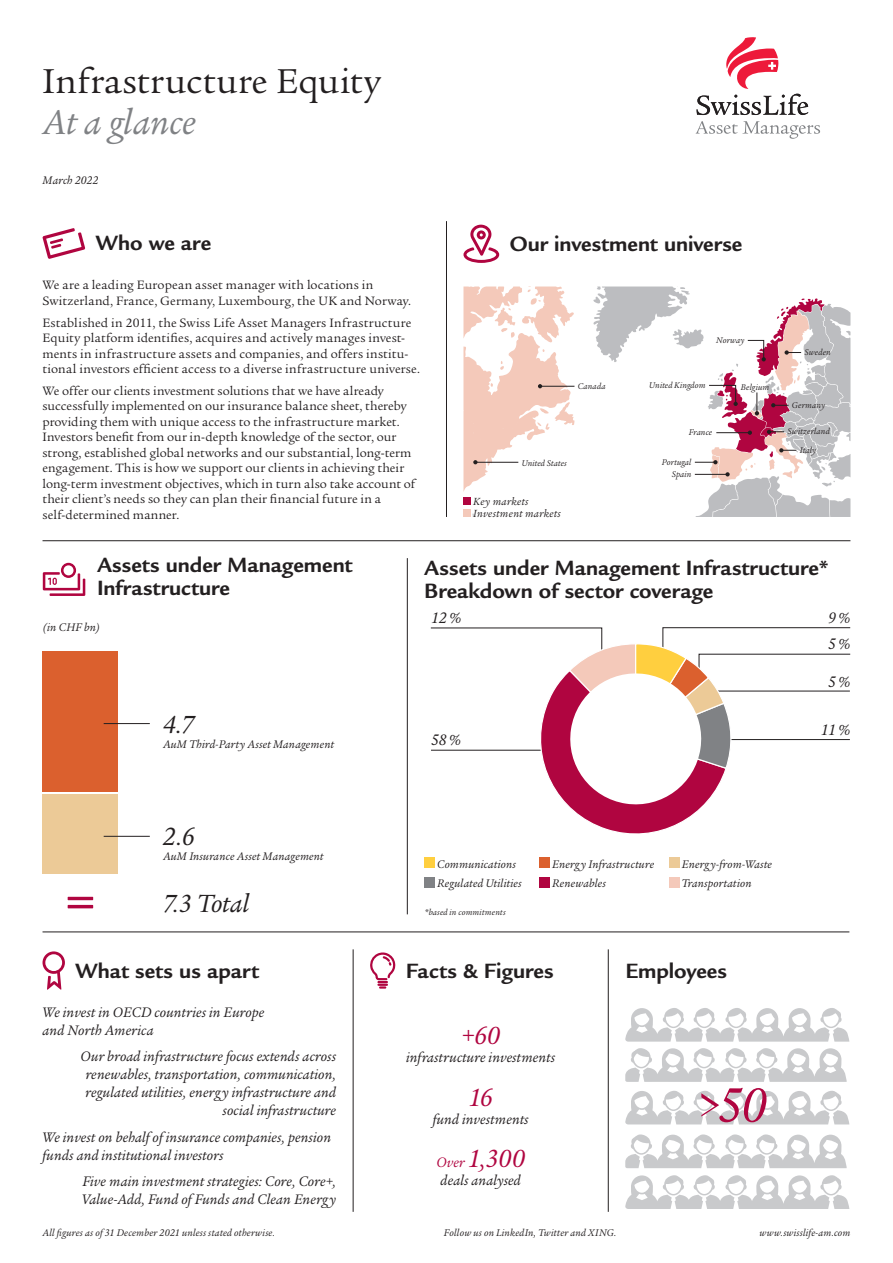
<style>
.page{position:relative;width:893px;height:1263px;background:#fff}
.page>*{position:absolute;margin:0;border:0;box-sizing:border-box;transform-origin:0 0}
.t1{font:italic 52.5px "Legacy Serif Std";color:#b00540}
.t2{font:37.5px "Legacy Serif Std";letter-spacing:.01em;color:#231f20}
.t3{font:italic 37.5px "Legacy Serif Std";letter-spacing:-.005em;color:#808285}
.t4{font:italic 27px "Legacy Serif Std";letter-spacing:-.01em;color:#b00540}
.t5{font:italic 27px "Legacy Serif Std";color:#231f20}
.t6{font:700 22.5px/22.5px "Legacy Sans Std";color:#231f20}
.t7{font:italic 16.5px/26.5px "Legacy Serif Std";color:#231f20}
.t8{font:italic 15px/18px "Legacy Serif Std";letter-spacing:.005em;color:#231f20}
.t9{font:13.2px/15.5px "Legacy Serif Std";letter-spacing:.01em;color:#231f20}
.t10{font:italic 12px "Legacy Serif Std";letter-spacing:.015em;color:#231f20}
.t11{font:italic 11.25px/12.3px "Legacy Serif Std";letter-spacing:.03em;color:#231f20}
.t12{font:italic 10.5px "Legacy Serif Std";letter-spacing:.02em;color:#231f20}
.t13{font:italic 9px/18.5px "Legacy Serif Std";letter-spacing:.015em;color:#231f20;text-align:center}
.s1{font-size:15px}
</style>
<div class="page">
<svg style="left:695px;top:37px;width:126px;height:102px"></svg>
<hr style="left:43px;top:540px;width:807px;height:1px;background:#231f20">
<hr style="left:43px;top:931px;width:806px;height:1px;background:#231f20">
<svg style="left:42px;top:228px;width:43px;height:31px"></svg>
<hr style="left:446px;top:221px;width:1px;height:296px;background:#231f20">
<hr style="left:407px;top:558px;width:1px;height:356px;background:#231f20">
<hr style="left:353px;top:949px;width:1px;height:263px;background:#231f20">
<hr style="left:608px;top:949px;width:1px;height:263px;background:#231f20">
<svg style="left:430px;top:627px;width:421px;height:207px"></svg>
<svg style="left:43px;top:951px;width:22px;height:39px"></svg>
<div style="left:43px;top:794px;width:75px;height:80px;background:#ecca97"></div>
<div style="left:43px;top:651px;width:75px;height:141px;background:#db602e"></div>
<hr style="left:104px;top:836px;width:46px;height:1px;background:#231f20">
<svg style="left:43px;top:563px;width:42px;height:33px"></svg>
<hr style="left:68px;top:897px;width:25px;height:3px;background:#b00540">
<hr style="left:68px;top:905px;width:25px;height:3px;background:#b00540">
<hr style="left:104px;top:723px;width:46px;height:1px;background:#231f20">
<svg style="left:625px;top:1090px;width:224px;height:34px"></svg>
<svg style="left:625px;top:1008px;width:224px;height:74px"></svg>
<svg style="left:625px;top:1134px;width:224px;height:75px"></svg>
<svg style="left:463px;top:225px;width:36px;height:38px"></svg>
<svg style="left:370px;top:952px;width:26px;height:37px"></svg>
<svg style="left:463px;top:286px;width:112px;height:206px"></svg>
<hr style="left:541px;top:386px;width:33px;height:1px;background:#231f20">
<hr style="left:476px;top:462px;width:42px;height:1px;background:#231f20">
<svg style="left:593px;top:286px;width:258px;height:231px"></svg>
<div style="left:425px;top:858px;width:10px;height:10px;background:#ffcf3f"></div>
<div style="left:539px;top:858px;width:11px;height:10px;background:#db602e"></div>
<div style="left:669px;top:858px;width:10px;height:10px;background:#ecca97"></div>
<div style="left:425px;top:877px;width:10px;height:10px;background:#808285"></div>
<div style="left:539px;top:877px;width:11px;height:10px;background:#b00540"></div>
<div style="left:669px;top:877px;width:10px;height:10px;background:#f4c9ba"></div>
<div style="left:463px;top:497px;width:8px;height:8px;background:#b00540"></div>
<div style="left:463px;top:510px;width:8px;height:7px;background:#f4c9ba"></div>
<h2 class="t2" style="left:43px;top:60px;width:340px">Infrastructure Equity</h2>
<h2 class="t3" style="left:43px;top:101px;width:155px">At a glance</h2>
<p class="t10" style="left:43px;top:173px;width:58px">March 2022</p>
<h3 class="t6" style="left:96px;top:231px;width:117px">Who we are</h3>
<p class="t9" style="left:43px;top:278px;width:370px">We are a leading European asset manager with locations in<br>Switzerland, France, Germany, Luxembourg, the UK and Norway.</p>
<p class="t9" style="left:43px;top:315px;width:379px">Established in 2011, the Swiss Life Asset Managers Infrastructure Equity platform identifies, acquires and actively manages invest&shy;ments in infrastructure assets and companies, and offers institu&shy;tional investors efficient access to a diverse infrastructure universe.</p>
<p class="t9" style="left:42px;top:383px;width:374px">We offer our clients investment solutions that we have already successfully implemented on our insurance balance sheet, thereby providing them with unique access to the infrastructure market.<br>Investors benefit from our in-depth knowledge of the sector, our strong, established global networks and our substantial, long-term engagement. This is how we support our clients in achieving their long-term investment objectives, which in turn also take account of their client’s needs so they can plan their financial future in a self-determined manner.</p>
<h3 class="t6" style="left:510px;top:232px;width:234px">Our investment universe</h3>
<p class="t13" style="left:578px;top:377px;width:29px">Canada</p>
<p class="t13" style="left:522px;top:454px;width:47px">United States</p>
<p class="t11" style="left:473px;top:495px;width:89px">Key markets<br>Investment markets</p>
<p class="t13" style="left:716px;top:331px;width:30px">Norway</p>
<p class="t13" style="left:649px;top:376px;width:58px">United Kingdom</p>
<p class="t13" style="left:689px;top:423px;width:25px">France</p>
<p class="t13" style="left:662px;top:456px;width:31px;line-height:12.1px;text-align:right">Portugal<br>Spain</p>
<p class="t13" style="left:741px;top:378px;width:30px">Belgium</p>
<p class="t13" style="left:804px;top:343px;width:28px">Sweden</p>
<p class="t13" style="left:792px;top:396px;width:35px">Germany</p>
<p class="t13" style="left:787px;top:422px;width:44px">Switzerland<br>Italy</p>
<h3 class="t6" style="left:97px;top:554px;width:257px">Assets under Management<br>Infrastructure</h3>
<h3 class="t6" style="left:424px;top:557px;width:407px">Assets under Management Infrastructure*<br>Breakdown of sector coverage</h3>
<p class="t10" style="left:43px;top:621px;width:59px">(in CHF bn)</p>
<p class="t7" style="left:431px;top:605px;width:32px">12%</p>
<p class="t7" style="left:828px;top:605px;width:24px">9%<br>5%</p>
<h3 class="t5" style="left:163px;top:710px;width:33px">4.7</h3>
<p class="t10" style="left:163px;top:737px;width:173px">AuM Third-Party Asset Management</p>
<h3 class="t5" style="left:163px;top:821px;width:33px">2.6</h3>
<p class="t10" style="left:163px;top:849px;width:162px">AuM Insurance Asset Management</p>
<h3 class="t5" style="left:163px;top:888px;width:88px">7.3 Total</h3>
<h3 class="t6" style="left:76px;top:959px;width:185px">What sets us apart</h3>
<p class="t8" style="left:43px;top:1003px;width:223px">We invest in OECD countries in Europe and North America</p>
<p class="t8" style="left:81px;top:1047px;width:257px;text-align:right">Our broad infrastructure focus extends across renewables, transportation, communication, regulated utilities, energy infrastructure and social infrastructure</p>
<p class="t8" style="left:43px;top:1128px;width:290px">We invest on behalf of insurance companies, pension funds and institutional investors</p>
<p class="t8" style="left:82px;top:1172px;width:256px">Five main investment strategies: Core, Core+,<br>Value-Add, Fund of Funds and Clean Energy</p>
<p class="t7" style="left:431px;top:727px;width:31px">58%</p>
<p class="t10" style="left:437px;top:857px;width:80px">Communications</p>
<p class="t10" style="left:552px;top:857px;width:104px">Energy Infrastructure</p>
<p class="t10" style="left:682px;top:857px;width:92px">Energy-from-Waste</p>
<p class="t10" style="left:437px;top:877px;width:86px">Regulated Utilities</p>
<p class="t10" style="left:552px;top:877px;width:56px">Renewables</p>
<p class="t10" style="left:682px;top:877px;width:71px">Transportation</p>
<p class="t13" style="left:424px;top:902px;width:83px">*based in commitments</p>
<h3 class="t6" style="left:406px;top:959px;width:149px">Facts &amp; Figures</h3>
<h3 class="t6" style="left:625px;top:959px;width:103px">Employees</h3>
<h3 class="t4" style="left:461px;top:1020px;width:40px">+60</h3>
<p class="t8" style="left:406px;top:1049px;width:150px">infrastructure investments</p>
<h3 class="t4" style="left:468px;top:1082px;width:26px">16</h3>
<p class="t8" style="left:433px;top:1110px;width:98px">fund investments</p>
<h3 class="t4" style="left:436px;top:1143px;width:90px"><span class="s1">Over</span> 1,300</h3>
<p class="t8" style="left:440px;top:1172px;width:82px">deals analysed</p>
<h1 class="t1" style="left:695px;top:1075px;width:73px">&gt;50</h1>
<p class="t7" style="left:828px;top:668px;width:24px">5%</p>
<p class="t7" style="left:821px;top:717px;width:31px">11%</p>
<p class="t12" style="left:43px;top:1227px;width:234px">All figures as of 31 December 2021 unless stated otherwise.</p>
<p class="t12" style="left:444px;top:1227px;width:174px">Follow us on LinkedIn, Twitter and XING.</p>
<p class="t12" style="left:760px;top:1227px;width:92px">www.swisslife-am.com</p>
</div>
